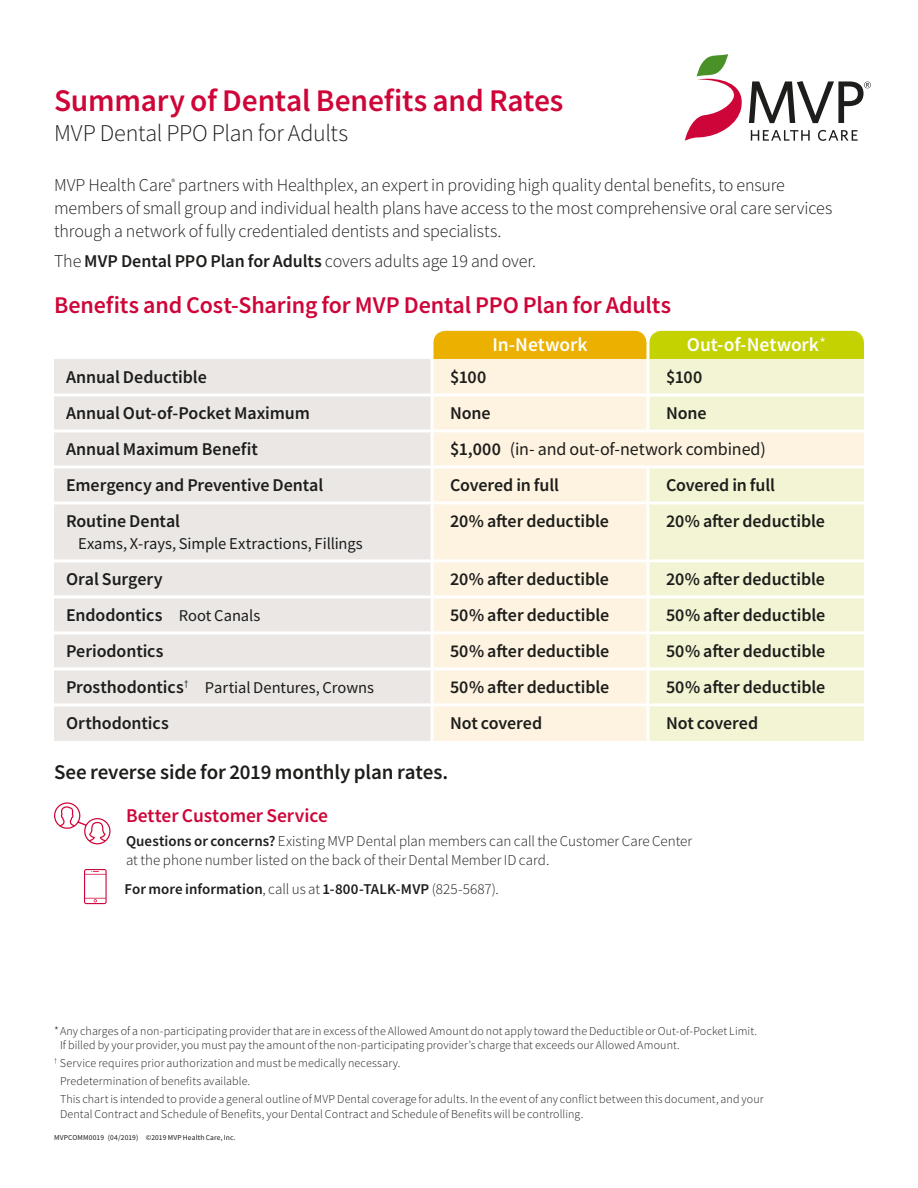
<style>
.page{position:relative;width:918px;height:1188px;background:#fff}
.page>*{position:absolute;margin:0;border:0;box-sizing:border-box;transform-origin:0 0}
.t1{font:600 31.5px "Source Sans Pro";letter-spacing:-.005em;color:#ce0538}
.t2{font:600 24px "Source Sans Pro";letter-spacing:-.005em;color:#ce0538}
.t3{font:300 24px "Source Sans Pro";letter-spacing:-.015em;color:#1d1d1b}
.t4{font:600 21px "Source Sans Pro";letter-spacing:-.005em;color:#1d1d1b}
.t5{font:600 19.5px "Source Sans Pro";letter-spacing:-.005em;color:#fff}
.t6{font:600 19.5px "Source Sans Pro";color:#ce0538}
.t7{font:600 18px "Source Sans Pro";letter-spacing:-.005em;color:#1d1d1b}
.t8{font:300 18px/23.1px "Source Sans Pro";letter-spacing:-.01em;color:#1d1d1b}
.t9{font:18px "Source Sans Pro";letter-spacing:-.005em;color:#1d1d1b}
.t10{font:16.5px "Source Sans Pro";letter-spacing:-.005em;color:#1d1d1b}
.t11{font:300 15px/19.2px "Source Sans Pro";color:#1d1d1b}
.t12{font:600 15px "Source Sans Pro";letter-spacing:.005em;color:#1d1d1b}
.t13{font:300 12px/14.9px "Source Sans Pro";letter-spacing:.01em;color:#1d1d1b}
.t14{font:7.5px "Source Sans Pro";letter-spacing:.02em;color:#1d1d1b}
.s1{font-weight:600}
.s2{font-weight:300}
.s3{font-weight:400;font-size:16.5px}
.s4{font-weight:600;font-size:18px}
</style>
<div class="page">
<svg style="left:685px;top:54px;width:186px;height:87px"></svg>
<div style="left:54px;top:359px;width:376px;height:382px;background:#eae7e5"></div>
<div style="left:434px;top:359px;width:214px;height:382px;background:#fdf3e0"></div>
<svg style="left:648px;top:359px;width:216px;height:382px;background:#f3f4d4"></svg>
<svg style="left:433px;top:339px;width:1px;height:20px"></svg>
<hr style="left:430px;top:359px;width:4px;height:34px;background:#fefcf8">
<svg style="left:646px;top:359px;width:4px;height:34px"></svg>
<hr style="left:430px;top:396px;width:4px;height:33px;background:#fef9f5">
<svg style="left:646px;top:396px;width:4px;height:33px"></svg>
<hr style="left:430px;top:432px;width:4px;height:33px;background:#fef9f5">
<hr style="left:430px;top:468px;width:4px;height:33px;background:#fef9f5">
<svg style="left:646px;top:468px;width:4px;height:33px"></svg>
<hr style="left:430px;top:504px;width:4px;height:55px;background:#fef9f5">
<svg style="left:646px;top:504px;width:4px;height:55px"></svg>
<hr style="left:430px;top:562px;width:4px;height:33px;background:#fef9f5">
<svg style="left:646px;top:562px;width:4px;height:33px"></svg>
<hr style="left:430px;top:598px;width:4px;height:33px;background:#fef9f5">
<svg style="left:646px;top:598px;width:4px;height:33px"></svg>
<hr style="left:430px;top:634px;width:4px;height:33px;background:#fef9f5">
<svg style="left:646px;top:634px;width:4px;height:33px"></svg>
<hr style="left:430px;top:670px;width:4px;height:33px;background:#fef9f5">
<svg style="left:646px;top:670px;width:4px;height:33px"></svg>
<hr style="left:430px;top:706px;width:4px;height:35px;background:#fef9f5">
<svg style="left:646px;top:706px;width:4px;height:35px"></svg>
<hr style="left:54px;top:393px;width:378px;height:3px;background:#fff">
<hr style="left:432px;top:393px;width:216px;height:3px;background:#fff">
<hr style="left:648px;top:393px;width:216px;height:3px;background:#fff">
<hr style="left:54px;top:429px;width:378px;height:3px;background:#fff">
<hr style="left:432px;top:429px;width:216px;height:3px;background:#fff">
<hr style="left:648px;top:429px;width:216px;height:3px;background:#fff">
<hr style="left:54px;top:465px;width:378px;height:3px;background:#fff">
<hr style="left:432px;top:465px;width:216px;height:3px;background:#fff">
<hr style="left:648px;top:465px;width:216px;height:3px;background:#fff">
<hr style="left:54px;top:501px;width:378px;height:3px;background:#fff">
<hr style="left:432px;top:501px;width:216px;height:3px;background:#fff">
<hr style="left:648px;top:501px;width:216px;height:3px;background:#fff">
<hr style="left:54px;top:559px;width:378px;height:3px;background:#fff">
<hr style="left:432px;top:559px;width:216px;height:3px;background:#fff">
<hr style="left:648px;top:559px;width:216px;height:3px;background:#fff">
<hr style="left:54px;top:595px;width:378px;height:3px;background:#fff">
<hr style="left:432px;top:595px;width:216px;height:3px;background:#fff">
<hr style="left:648px;top:595px;width:216px;height:3px;background:#fff">
<hr style="left:54px;top:631px;width:378px;height:3px;background:#fff">
<hr style="left:432px;top:631px;width:216px;height:3px;background:#fff">
<hr style="left:648px;top:631px;width:216px;height:3px;background:#fff">
<hr style="left:54px;top:667px;width:378px;height:3px;background:#fff">
<hr style="left:432px;top:667px;width:216px;height:3px;background:#fff">
<hr style="left:648px;top:667px;width:216px;height:3px;background:#fff">
<hr style="left:54px;top:703px;width:378px;height:3px;background:#fff">
<hr style="left:432px;top:703px;width:216px;height:3px;background:#fff">
<hr style="left:648px;top:703px;width:216px;height:3px;background:#fff">
<svg style="left:434px;top:331px;width:430px;height:28px;background:#d8c204"></svg>
<svg style="left:54px;top:802px;width:57px;height:42px"></svg>
<svg style="left:84px;top:869px;width:23px;height:35px"></svg>
<p class="t1" style="left:54px;top:80px;width:511px">Summary of Dental Benefits and Rates</p>
<p class="t3" style="left:54px;top:118px;width:296px">MVP Dental PPO Plan for Adults</p>
<p class="t8" style="left:54px;top:173px;width:780px">MVP Health Care<sup>®</sup> partners with Healthplex, an expert in providing high quality dental benefits, to ensure members of small group and individual health plans have access to the most comprehensive oral care services through a network of fully credentialed dentists and specialists.</p>
<p class="t8" style="left:54px;top:250px;width:484px">The <span class="s1">MVP Dental PPO Plan for Adults</span> covers adults age 19 and over.</p>
<p class="t2" style="left:54px;top:289px;width:619px">Benefits and Cost-Sharing for MVP Dental PPO Plan for Adults</p>
<p class="t5" style="left:492px;top:332px;width:97px">In-Network</p>
<p class="t5" style="left:687px;top:332px;width:141px">Out-of-Network<span class="s2">*</span></p>
<p class="t7" style="left:66px;top:365px;width:142px">Annual Deductible</p>
<p class="t7" style="left:450px;top:365px;width:38px">$100</p>
<p class="t7" style="left:666px;top:365px;width:38px">$100</p>
<p class="t7" style="left:66px;top:401px;width:246px">Annual Out-of-Pocket Maximum</p>
<p class="t7" style="left:450px;top:401px;width:42px">None</p>
<p class="t7" style="left:666px;top:401px;width:42px">None</p>
<p class="t7" style="left:66px;top:437px;width:193px">Annual Maximum Benefit</p>
<p class="t9" style="left:450px;top:438px;width:317px"><span class="s1">$1,000</span> (in- and out-of-network combined)</p>
<p class="t7" style="left:66px;top:473px;width:259px">Emergency and Preventive Dental</p>
<p class="t7" style="left:450px;top:473px;width:111px">Covered in full</p>
<p class="t7" style="left:666px;top:473px;width:111px">Covered in full</p>
<p class="t7" style="left:66px;top:509px;width:116px">Routine Dental</p>
<p class="t10" style="left:78px;top:533px;width:286px">Exams, X-rays, Simple Extractions, Fillings</p>
<p class="t7" style="left:450px;top:509px;width:161px">20% after deductible</p>
<p class="t7" style="left:666px;top:509px;width:161px">20% after deductible</p>
<p class="t7" style="left:66px;top:567px;width:98px">Oral Surgery</p>
<p class="t7" style="left:450px;top:567px;width:161px">20% after deductible</p>
<p class="t7" style="left:666px;top:567px;width:161px">20% after deductible</p>
<p class="t7" style="left:66px;top:603px;width:196px">Endodontics <span class="s3">Root Canals</span></p>
<p class="t7" style="left:450px;top:603px;width:161px">50% after deductible</p>
<p class="t7" style="left:666px;top:603px;width:161px">50% after deductible</p>
<p class="t7" style="left:66px;top:639px;width:99px">Periodontics</p>
<p class="t7" style="left:450px;top:639px;width:161px">50% after deductible</p>
<p class="t7" style="left:666px;top:639px;width:161px">50% after deductible</p>
<p class="t10" style="left:66px;top:677px;width:310px"><span class="s4">Prosthodontics</span><sup>†</sup> Partial Dentures, Crowns</p>
<p class="t7" style="left:450px;top:675px;width:161px">50% after deductible</p>
<p class="t7" style="left:666px;top:675px;width:161px">50% after deductible</p>
<p class="t7" style="left:66px;top:711px;width:104px">Orthodontics</p>
<p class="t7" style="left:450px;top:711px;width:94px">Not covered</p>
<p class="t7" style="left:666px;top:711px;width:94px">Not covered</p>
<p class="t4" style="left:54px;top:758px;width:396px">See reverse side for 2019 monthly plan rates.</p>
<p class="t6" style="left:126px;top:803px;width:204px">Better Customer Service</p>
<p class="t11" style="left:126px;top:831px;width:568px"><span class="s1">Questions or concerns?</span> Existing MVP Dental plan members can call the Customer Care Center at the phone number listed on the back of their Dental Member ID card.</p>
<p class="t12" style="left:125px;top:879px;width:376px">For more information<span class="s2">, call us at</span> 1-800-TALK-MVP <span class="s2">(825-5687).</span></p>
<p class="t13" style="left:60px;top:1023px;width:699px;text-indent:-6px">*Any charges of a non-participating provider that are in excess of the Allowed Amount do not apply toward the Deductible or Out-of-Pocket Limit.<br>If billed by your provider, you must pay the amount of the non-participating provider’s charge that exceeds our Allowed Amount.</p>
<p class="t13" style="left:54px;top:1056px;width:348px"><sup>†</sup> Service requires prior authorization and must be medically necessary.</p>
<p class="t13" style="left:60px;top:1074px;width:192px">Predetermination of benefits available.</p>
<p class="t13" style="left:60px;top:1092px;width:705px">This chart is intended to provide a general outline of MVP Dental coverage for adults. In the event of any conflict between this document, and your<br>Dental Contract and Schedule of Benefits, your Dental Contract and Schedule of Benefits will be controlling.</p>
<p class="t14" style="left:54px;top:1132px;width:183px">MVPCOMM0019 (04/2019) ©2019 MVP Health Care, Inc.</p>
</div>
